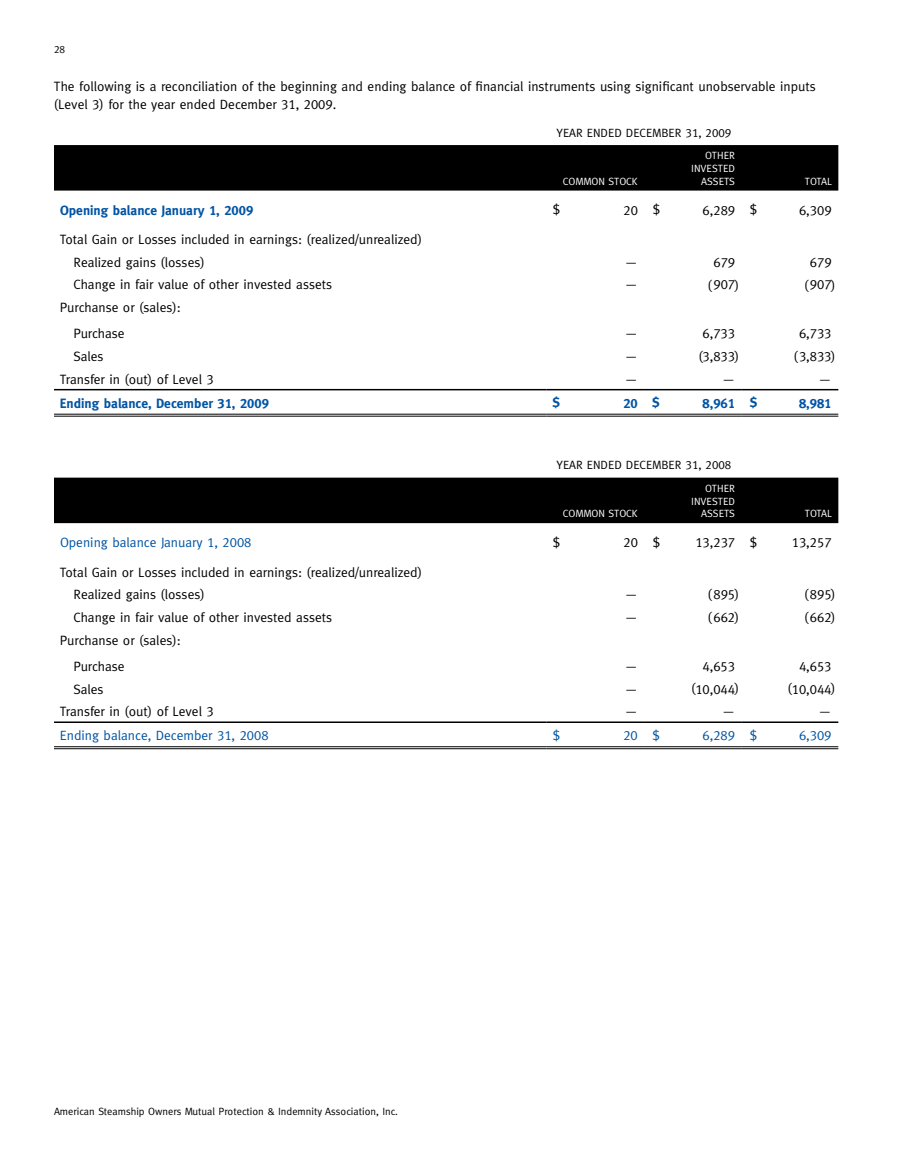
<style>
.page{position:relative;width:918px;height:1161px;background:#fff}
.page>*{position:absolute;margin:0;border:0;box-sizing:border-box;transform-origin:0 0}
.t1{font:13.5px/22.6px "Meta";color:#000}
.t2{font:13.5px "Meta Caps";color:#000}
.t3{font:13.5px "Meta";color:#0054a4}
.t4{font:700 13.5px "Meta";color:#0054a4}
.t5{font:13.5px "Meta Caps";color:#0054a4}
.t6{font:13.5px "Meta Bold Caps";color:#0054a4}
.t7{font:12px "Meta Caps";color:#000}
.t8{font:10.5px/12.6px "Meta Caps";color:#fff;text-align:right}
.t9{font:10.5px "Meta";color:#000}
.t10{font:10.5px "Meta Caps";color:#000}
.s1{font-family:"Meta Caps"}
.s2{font-family:"Meta Bold Caps";font-weight:400}
</style>
<div class="page">
<div style="left:54px;top:478px;width:784px;height:45px;background:#000"></div>
<hr style="left:54px;top:721px;width:493px;height:2px;background:#000">
<hr style="left:547px;top:721px;width:97px;height:2px;background:#000">
<hr style="left:644px;top:721px;width:97px;height:2px;background:#000">
<hr style="left:741px;top:721px;width:97px;height:2px;background:#000">
<hr style="left:54px;top:746px;width:493px;height:1px;background:#000">
<hr style="left:54px;top:748px;width:493px;height:1px;background:#000">
<hr style="left:547px;top:746px;width:97px;height:1px;background:#000">
<hr style="left:547px;top:748px;width:97px;height:1px;background:#000">
<hr style="left:644px;top:746px;width:97px;height:1px;background:#000">
<hr style="left:644px;top:748px;width:97px;height:1px;background:#000">
<hr style="left:741px;top:746px;width:97px;height:1px;background:#000">
<hr style="left:741px;top:748px;width:97px;height:1px;background:#000">
<div style="left:54px;top:145px;width:784px;height:46px;background:#000"></div>
<hr style="left:54px;top:389px;width:493px;height:1px;background:#000">
<hr style="left:547px;top:389px;width:97px;height:1px;background:#000">
<hr style="left:644px;top:389px;width:97px;height:1px;background:#000">
<hr style="left:741px;top:389px;width:97px;height:1px;background:#000">
<hr style="left:54px;top:414px;width:493px;height:1px;background:#000">
<hr style="left:54px;top:416px;width:493px;height:1px;background:#000">
<hr style="left:547px;top:414px;width:97px;height:1px;background:#000">
<hr style="left:547px;top:416px;width:97px;height:1px;background:#000">
<hr style="left:644px;top:414px;width:97px;height:1px;background:#000">
<hr style="left:644px;top:416px;width:97px;height:1px;background:#000">
<hr style="left:741px;top:414px;width:97px;height:1px;background:#000">
<hr style="left:741px;top:416px;width:97px;height:1px;background:#000">
<p class="t10" style="left:54px;top:44px;width:13px">28</p>
<p class="t1" style="left:54px;top:78px;width:763px;line-height:18px">The following is a reconciliation of the beginning and ending balance of financial instruments using significant unobservable inputs (Level <span class="s1">3</span>) for the year ended December <span class="s1">31, 2009</span>.</p>
<p class="t7" style="left:557px;top:126px;width:38px">YEAR ENDED</p>
<p class="t7" style="left:626px;top:126px;width:107px">DECEMBER 31, 2009</p>
<p class="t8" style="left:563px;top:175px;width:77px">COMMON STOCK</p>
<p class="t8" style="left:691px;top:149px;width:45px">OTHER<br>I NVESTED<br>ASSETS</p>
<p class="t8" style="left:805px;top:175px;width:29px">TOTAL</p>
<p class="t2" style="left:553px;top:202px;width:9px">$</p>
<p class="t2" style="left:653px;top:202px;width:9px">$</p>
<p class="t2" style="left:750px;top:202px;width:9px">$</p>
<p class="t4" style="left:60px;top:202px;width:195px">Opening balance January <span class="s2">1, 2009</span></p>
<p class="t2" style="left:624px;top:202px;width:16px">20</p>
<p class="t2" style="left:703px;top:202px;width:34px">6,289</p>
<p class="t2" style="left:799px;top:202px;width:34px">6,309</p>
<p class="t1" style="left:73px;top:228px;width:350px;text-indent:-13px">Total Gain or Losses included in earnings: (realized/unrealized)<br>Realized gains (losses)</p>
<p class="t2" style="left:625px;top:254px;width:14px">—</p>
<p class="t2" style="left:713px;top:254px;width:23px">679</p>
<p class="t2" style="left:810px;top:254px;width:23px">679</p>
<p class="t1" style="left:73px;top:273px;width:260px">Change in fair value of other invested assets</p>
<p class="t2" style="left:625px;top:277px;width:14px">—</p>
<p class="t2" style="left:708px;top:277px;width:33px">( 907)</p>
<p class="t2" style="left:804px;top:277px;width:33px">(907)</p>
<p class="t1" style="left:73px;top:294px;width:109px;line-height:26.2px;text-indent:-13px">Purchanse or (sales):<br>Purchase</p>
<p class="t2" style="left:625px;top:326px;width:14px">—</p>
<p class="t2" style="left:703px;top:326px;width:34px">6,733</p>
<p class="t2" style="left:799px;top:326px;width:34px">6,733</p>
<p class="t1" style="left:73px;top:345px;width:32px">Sales</p>
<p class="t2" style="left:625px;top:349px;width:14px">—</p>
<p class="t2" style="left:699px;top:349px;width:42px">(3,833)</p>
<p class="t2" style="left:794px;top:349px;width:44px">(3,833)</p>
<p class="t1" style="left:60px;top:368px;width:155px">Transfer in (out) of Level <span class="s1">3</span></p>
<p class="t2" style="left:625px;top:371px;width:14px">—</p>
<p class="t2" style="left:722px;top:371px;width:14px">—</p>
<p class="t2" style="left:819px;top:371px;width:14px">—</p>
<p class="t4" style="left:60px;top:395px;width:211px">Ending balance, December <span class="s2">31, 2009</span></p>
<p class="t6" style="left:623px;top:395px;width:16px">20</p>
<p class="t6" style="left:703px;top:395px;width:34px">8,961</p>
<p class="t6" style="left:799px;top:395px;width:34px">8,981</p>
<p class="t4" style="left:553px;top:395px;width:9px">$</p>
<p class="t4" style="left:652px;top:395px;width:9px">$</p>
<p class="t4" style="left:750px;top:395px;width:9px">$</p>
<p class="t7" style="left:557px;top:458px;width:38px">YEAR ENDED</p>
<p class="t7" style="left:626px;top:458px;width:107px">DECEMBER 31, 2008</p>
<p class="t8" style="left:563px;top:507px;width:77px">COMMON STOCK</p>
<p class="t8" style="left:691px;top:482px;width:45px">OTHER<br>I NVESTED<br>ASSETS</p>
<p class="t8" style="left:805px;top:507px;width:29px">TOTAL</p>
<p class="t2" style="left:553px;top:534px;width:9px">$</p>
<p class="t2" style="left:653px;top:534px;width:9px">$</p>
<p class="t2" style="left:750px;top:534px;width:9px">$</p>
<p class="t3" style="left:60px;top:535px;width:193px">Opening balance January <span class="s1">1, 2008</span></p>
<p class="t2" style="left:624px;top:535px;width:16px">20</p>
<p class="t2" style="left:695px;top:535px;width:41px">13,237</p>
<p class="t2" style="left:792px;top:535px;width:41px">13,257</p>
<p class="t1" style="left:73px;top:560px;width:350px;text-indent:-13px">Total Gain or Losses included in earnings: (realized/unrealized)<br>Realized gains (losses)</p>
<p class="t2" style="left:625px;top:587px;width:14px">—</p>
<p class="t2" style="left:708px;top:587px;width:33px">( 895)</p>
<p class="t2" style="left:804px;top:587px;width:33px">(895)</p>
<p class="t1" style="left:73px;top:606px;width:260px">Change in fair value of other invested assets</p>
<p class="t2" style="left:625px;top:609px;width:14px">—</p>
<p class="t2" style="left:708px;top:609px;width:33px">( 662)</p>
<p class="t2" style="left:804px;top:609px;width:33px">(662)</p>
<p class="t1" style="left:73px;top:627px;width:109px;line-height:26.2px;text-indent:-13px">Purchanse or (sales):<br>Purchase</p>
<p class="t2" style="left:625px;top:658px;width:14px">—</p>
<p class="t2" style="left:703px;top:658px;width:34px">4,653</p>
<p class="t2" style="left:799px;top:658px;width:34px">4,653</p>
<p class="t1" style="left:73px;top:677px;width:32px">Sales</p>
<p class="t2" style="left:625px;top:681px;width:14px">—</p>
<p class="t2" style="left:691px;top:681px;width:50px">(10,044)</p>
<p class="t2" style="left:788px;top:681px;width:50px">(10,044)</p>
<p class="t1" style="left:60px;top:700px;width:155px">Transfer in (out) of Level <span class="s1">3</span></p>
<p class="t2" style="left:625px;top:704px;width:14px">—</p>
<p class="t2" style="left:722px;top:704px;width:14px">—</p>
<p class="t2" style="left:819px;top:704px;width:14px">—</p>
<p class="t3" style="left:60px;top:728px;width:210px">Ending balance, December <span class="s1">31, 2008</span></p>
<p class="t5" style="left:623px;top:728px;width:16px">20</p>
<p class="t5" style="left:703px;top:728px;width:34px">6,289</p>
<p class="t5" style="left:799px;top:728px;width:34px">6,309</p>
<p class="t3" style="left:553px;top:728px;width:9px">$</p>
<p class="t3" style="left:652px;top:728px;width:9px">$</p>
<p class="t3" style="left:750px;top:728px;width:9px">$</p>
<p class="t9" style="left:54px;top:1106px;width:346px">American Steamship Owners Mutual Protection &amp; I ndemnity Association, I nc.</p>
</div>
